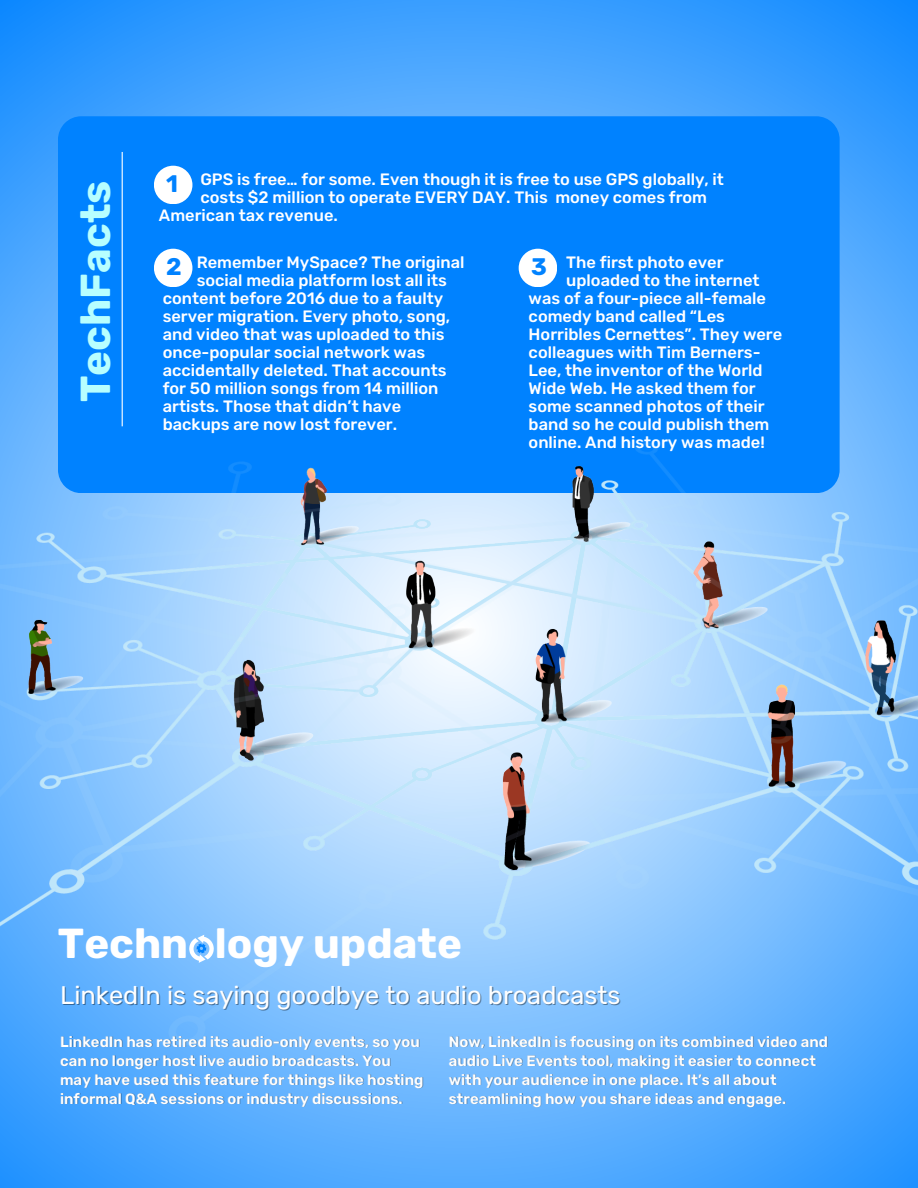
<style>
.page{position:relative;width:918px;height:1188px;background:#fff}
.page>*{position:absolute;margin:0;border:0;box-sizing:border-box;transform-origin:0 0}
.t1{font:700 41.85px "Rubik";color:#fff}
.t2{font:700 41.85px "Rubik";color:#b7ffff}
.t3{font:25.5px "Rubik";color:#fff}
.t4{font:700 24px "Rubik";color:#0082ff}
.t5{font:500 16.5px/18px "Rubik";color:#fff}
.t6{font:600 15px "Rubik";color:#fff}
</style>
<div class="page">
<svg style="left:0;top:0;width:918px;height:371px;background:#3da0ff"></svg>
<div style="left:58px;top:116px;width:782px;height:255px;background:#0082ff"></div>
<hr style="left:122px;top:152px;width:1px;height:274px;background:#fff">
<div style="left:154px;top:166px;width:38px;height:38px;background:#fff;border-radius:50%"></div>
<div style="left:154px;top:249px;width:38px;height:38px;background:#fff;border-radius:50%"></div>
<div style="left:519px;top:249px;width:38px;height:38px;background:#fff;border-radius:50%"></div>
<img style="left:0;top:371px;width:918px;height:817px">
<p class="t2" style="left:71px;top:402px;width:223px;rotate:-90deg">TechFacts</p>
<h1 class="t5" style="left:200px;top:171px;width:525px">GPS is free… for some. Even though it is free to use GPS globally, it</h1>
<p class="t5" style="left:159px;top:189px;width:550px;text-indent:41px">costs $2 million to operate EVERY DAY. This money comes from<br>American tax revenue.</p>
<p class="t4" style="left:166px;top:170px;width:13px">1</p>
<p class="t5" style="left:566px;top:254px;width:159px">The first photo ever</p>
<p class="t5" style="left:566px;top:272px;width:195px">uploaded to the internet</p>
<p class="t5" style="left:529px;top:290px;width:239px">was of a four-piece all-female</p>
<p class="t5" style="left:529px;top:308px;width:198px">comedy band called “Les</p>
<p class="t5" style="left:529px;top:326px;width:255px">Horribles Cernettes”. They were</p>
<p class="t5" style="left:529px;top:344px;width:233px">colleagues with Tim Berners-</p>
<p class="t5" style="left:529px;top:361px;width:236px">Lee, the inventor of the World</p>
<p class="t5" style="left:529px;top:379px;width:229px">Wide Web. He asked them for</p>
<p class="t5" style="left:529px;top:397px;width:237px">some scanned photos of their</p>
<p class="t5" style="left:529px;top:415px;width:242px">band so he could publish them</p>
<p class="t5" style="left:529px;top:433px;width:238px">online. And history was made!</p>
<p class="t5" style="left:197px;top:254px;width:269px">Remember MySpace? The original</p>
<p class="t5" style="left:197px;top:272px;width:252px">social media platform lost all its</p>
<p class="t5" style="left:163px;top:290px;width:282px">content before 2016 due to a faulty</p>
<p class="t5" style="left:163px;top:308px;width:289px">server migration. Every photo, song,</p>
<p class="t5" style="left:163px;top:326px;width:283px">and video that was uploaded to this</p>
<p class="t5" style="left:163px;top:344px;width:264px">once-popular social network was</p>
<p class="t5" style="left:163px;top:361px;width:285px">accidentally deleted. That accounts</p>
<p class="t5" style="left:163px;top:379px;width:277px">for 50 million songs from 14 million</p>
<p class="t5" style="left:163px;top:397px;width:240px">artists. Those that didn’t have</p>
<p class="t5" style="left:163px;top:415px;width:236px">backups are now lost forever.</p>
<p class="t4" style="left:166px;top:253px;width:17px">2</p>
<p class="t4" style="left:531px;top:253px;width:17px">3</p>
<p class="t1" style="left:58px;top:919px;width:406px">Techn logy update</p>
<p class="t3" style="left:60px;top:980px;width:562px">LinkedIn is saying goodbye to audio broadcasts</p>
<p class="t6" style="left:60px;top:1033px;width:362px">LinkedIn has retired its audio-only events, so you</p>
<p class="t6" style="left:60px;top:1052px;width:332px">can no longer host live audio broadcasts. You</p>
<p class="t6" style="left:60px;top:1071px;width:365px">may have used this feature for things like hosting</p>
<p class="t6" style="left:60px;top:1090px;width:344px">informal Q&amp;A sessions or industry discussions.</p>
<p class="t6" style="left:449px;top:1033px;width:381px">Now, LinkedIn is focusing on its combined video and</p>
<p class="t6" style="left:449px;top:1052px;width:369px">audio Live Events tool, making it easier to connect</p>
<p class="t6" style="left:449px;top:1071px;width:329px">with your audience in one place. It’s all about</p>
<p class="t6" style="left:449px;top:1090px;width:339px">streamlining how you share ideas and engage.</p>
</div>
